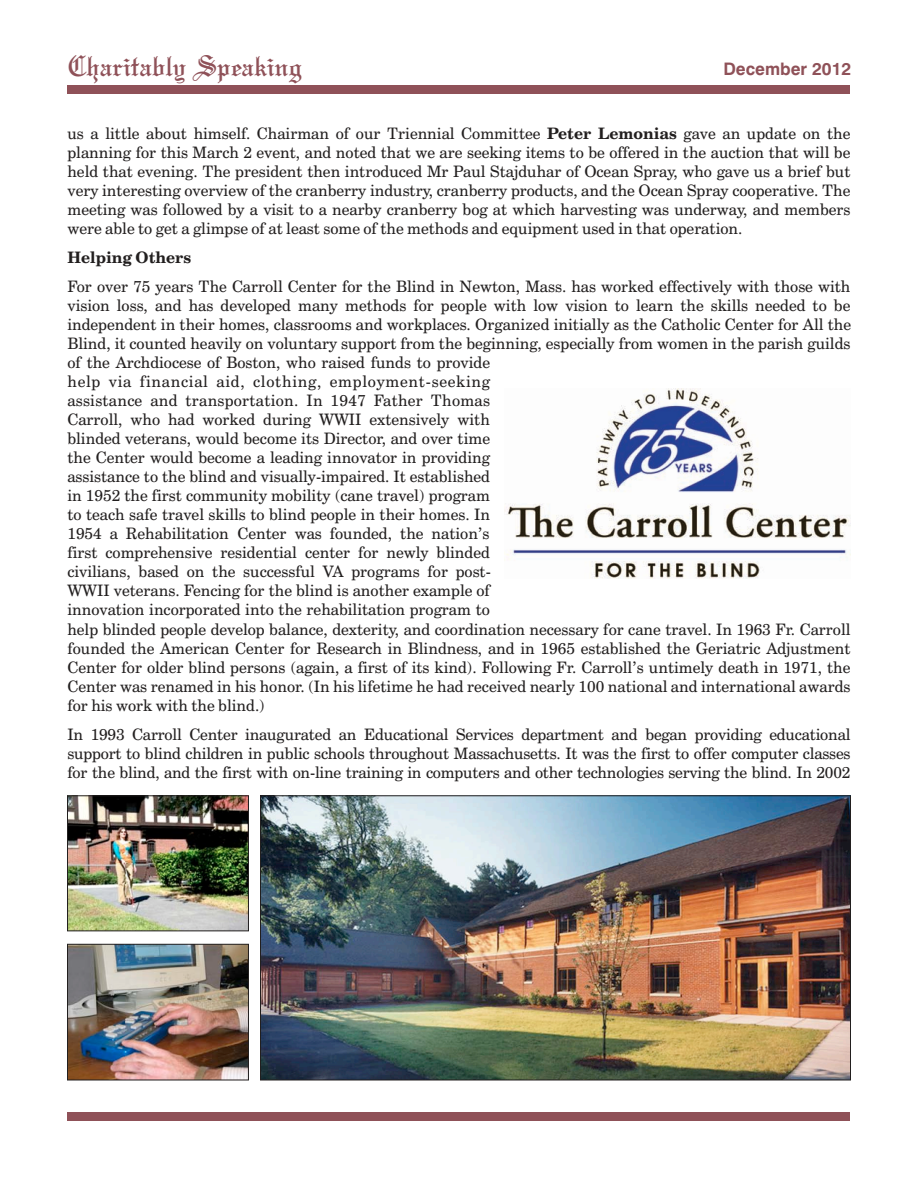
<style>
.page{position:relative;width:918px;height:1188px;background:#fff}
.page>*{position:absolute;margin:0;border:0;box-sizing:border-box;transform-origin:0 0}
.t1{font:31.5px "Mariage DTC";letter-spacing:-.005em;color:#8f5158;scale:1.12 1}
.t2{font:700 17.25px "Swiss 721 BT";color:#8f5158}
.t3{font:15.75px/19px "Century Schoolbook BT";color:#221f1f;text-align:justify}
.s1{font-weight:700}
</style>
<div class="page">
<div style="left:68px;top:1112px;width:782px;height:9px;background:#8f5158"></div>
<img style="left:505px;top:388px;width:346px;height:191px">
<img style="left:69px;top:797px;width:178px;height:132px">
<div style="left:67px;top:795px;width:182px;height:136px;border:1px solid #221f1f"></div>
<div style="left:68px;top:85px;width:782px;height:9px;background:#8f5158"></div>
<img style="left:262px;top:797px;width:587px;height:281px">
<div style="left:260px;top:795px;width:591px;height:285px;border:1px solid #221f1f"></div>
<img style="left:69px;top:946px;width:178px;height:132px">
<div style="left:67px;top:944px;width:182px;height:136px;border:1px solid #221f1f"></div>
<p class="t1" style="left:68px;top:52px;width:211px">Charitably Speaking</p>
<p class="t2" style="left:723px;top:62px;width:129px">December 2012</p>
<p class="t3" style="left:67px;top:125px;width:785px">us a little about himself. Chairman of our Triennial Committee <span class="s1">Peter Lemonias</span> gave an update on the planning for this March 2 event, and noted that we are seeking items to be offered in the auction that will be held that evening. The president then introduced Mr Paul Stajduhar of Ocean Spray, who gave us a brief but very interesting overview of the cranberry industry, cranberry products, and the Ocean Spray cooperative. The meeting was followed by a visit to a nearby cranberry bog at which harvesting was underway, and members were able to get a glimpse of at least some of the methods and equipment used in that operation.</p>
<p class="t3" style="left:67px;top:245px;width:784px;line-height:28.5px"><span class="s1">Helping Others<br></span>For over 75 years The Carroll Center for the Blind in Newton, Mass. has worked effectively with those with</p>
<p class="t3" style="left:67px;top:297px;width:785px;text-align:left">vision loss, and has developed many methods for people with low vision to learn the skills needed to be independent in their homes, classrooms and workplaces. Organized initially as the Catholic Center for All the Blind, it counted heavily on voluntary support from the beginning, especially from women in the parish guilds of the Archdiocese of Boston, who raised funds to provide<br>help via financial aid, clothing, employment-seeking<br>assistance and transportation. In 1947 Father Thomas<br>Carroll, who had worked during WWII extensively with<br>blinded veterans, would become its Director, and over time<br>the Center would become a leading innovator in providing<br>assistance to the blind and visually-impaired. It established<br>in 1952 the first community mobility (cane travel) program<br>to teach safe travel skills to blind people in their homes. In<br>1954 a Rehabilitation Center was founded, the nation’s<br>first comprehensive residential center for newly blinded<br>civilians, based on the successful VA programs for post-<br>WWII veterans. Fencing for the blind is another example of<br>innovation incorporated into the rehabilitation program to</p>
<p class="t3" style="left:67px;top:621px;width:785px">help blinded people develop balance, dexterity, and coordination necessary for cane travel. In 1963 Fr. Carroll founded the American Center for Research in Blindness, and in 1965 established the Geriatric Adjustment Center for older blind persons (again, a first of its kind). Following Fr. Carroll’s untimely death in 1971, the Center was renamed in his honor. (In his lifetime he had received nearly 100 national and international awards for his work with the blind.)</p>
<p class="t3" style="left:67px;top:726px;width:785px">In 1993 Carroll Center inaugurated an Educational Services department and began providing educational support to blind children in public schools throughout Massachusetts. It was the first to offer computer classes for the blind, and the first with on-line training in computers and other technologies serving the blind. In 2002</p>
</div>
